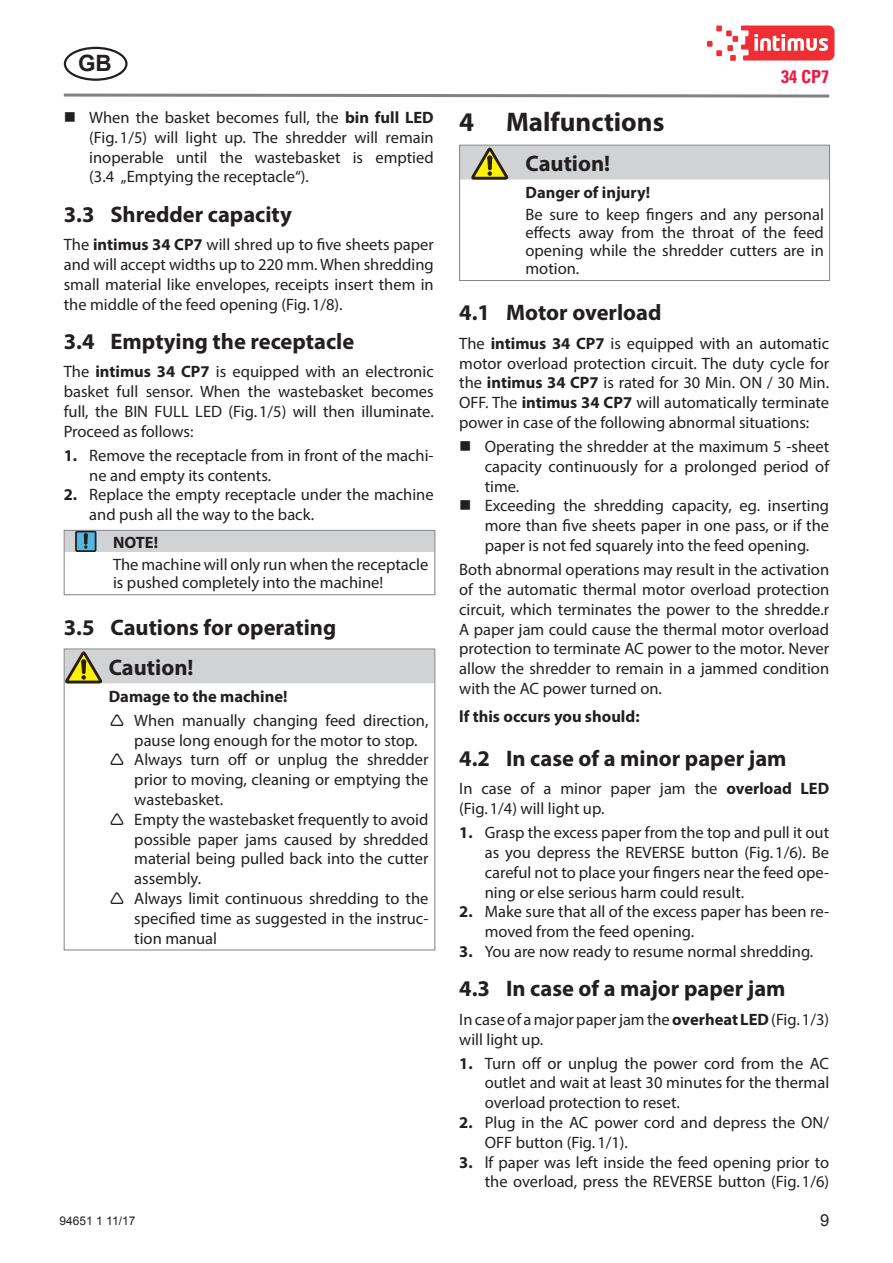
<style>
.page{position:relative;width:893px;height:1263px;background:#fff}
.page>*{position:absolute;margin:0;border:0;box-sizing:border-box;transform-origin:0 0}
.t1{font:700 27px "Myriad Pro";color:#231f20}
.t2{font:700 22.5px/40.2px "Myriad Pro";color:#231f20}
.t3{font:700 22.5px "Arial";color:#231f20}
.t4{font:700 condensed 18px "Univers LT Std";color:#ed1845}
.t5{font:16.5px/19.8px "Myriad Pro";color:#231f20}
.t6{font:700 16.5px "Myriad Pro";color:#231f20}
.t7{font:16.5px "Arial";color:#231f20}
.t8{font:12px "Arial";color:#231f20}
.s1{font-weight:700}
</style>
<div class="page">
<svg style="left:63px;top:93px;width:767px;height:5px"></svg>
<svg style="left:64px;top:47px;width:64px;height:34px"></svg>
<svg style="left:707px;top:26px;width:127px;height:35px"></svg>
<div style="left:66px;top:532px;width:367px;height:20px;background:#d1d2d4"></div>
<div style="left:64px;top:530px;width:371px;height:65px;border:1px solid #808285"></div>
<div style="left:66px;top:651px;width:367px;height:32px;background:#d1d2d4"></div>
<div style="left:64px;top:649px;width:371px;height:301px;border:1px solid #808285"></div>
<svg style="left:461px;top:147px;width:367px;height:33px;background:#cdcdc9"></svg>
<div style="left:459px;top:145px;width:371px;height:136px;border:1px solid #808285"></div>
<h2 class="t3" style="left:78px;top:49px;width:35px">GB</h2>
<p class="t5" style="left:89px;top:107px;width:346px;text-align:justify">When the basket becomes full, the <span class="s1">bin full LED </span>(Fig.1/5) will light up. The shredder will remain inoperable until the wastebasket is emptied (3.4 „Emptying the receptacle“).</p>
<h2 class="t2" style="left:64px;top:193px;width:229px">3.3 Shredder capacity</h2>
<p class="t5" style="left:64px;top:234px;width:371px;text-align:justify">The <span class="s1">intimus 34 CP7</span> will shred up to five sheets paper and will accept widths up to 220 mm. When shredding small material like envelopes, receipts insert them in the middle of the feed opening (Fig.1/8).</p>
<h2 class="t2" style="left:64px;top:321px;width:292px">3.4 Emptying the receptacle</h2>
<p class="t5" style="left:64px;top:362px;width:371px;text-align:justify">The <span class="s1">intimus 34 CP7</span> is equipped with an electronic basket full sensor. When the wastebasket becomes full, the BIN FULL LED (Fig.1/5) will then illuminate.<br>Proceed as follows:</p>
<p class="t5" style="left:89px;top:445px;width:346px;text-indent:-26px"><span class="s1">1.</span> Remove the receptacle from in front of the machi&shy;ne and empty its contents.</p>
<p class="t5" style="left:89px;top:485px;width:346px;text-indent:-26px"><span class="s1">2.</span> Replace the empty receptacle under the machine and push all the way to the back.</p>
<p class="t6" style="left:113px;top:531px;width:47px">NOTE!</p>
<p class="t5" style="left:113px;top:556px;width:317px;line-height:18px">The machine will only run when the receptacle is pushed completely into the machine!</p>
<h2 class="t2" style="left:109px;top:606px;width:229px;text-indent:-45px">3.5 Cautions for operating<br>Caution!</h2>
<p class="t6" style="left:109px;top:685px;width:180px">Damage to the machine!</p>
<p class="t5" style="left:134px;top:710px;width:296px">When manually changing feed direction, pause long enough for the motor to stop.<br>Always turn off or unplug the shredder prior to moving, cleaning or emptying the wastebasket.<br>Empty the wastebasket frequently to avoid possible paper jams caused by shredded material being pulled back into the cutter assembly.<br>Always limit continuous shredding to the specified time as suggested in the instruc&shy;tion manual</p>
<p class="t8" style="left:60px;top:1213px;width:77px">94651 1 11/17</p>
<p class="t4" style="left:781px;top:66px;width:49px">34 CP7</p>
<h1 class="t1" style="left:459px;top:104px;width:207px">4 Malfunctions</h1>
<h2 class="t2" style="left:525px;top:143px;width:86px">Caution!</h2>
<p class="t6" style="left:525px;top:182px;width:126px">Danger of injury!</p>
<p class="t5" style="left:525px;top:205px;width:300px;line-height:18px;text-align:justify">Be sure to keep fingers and any personal effects away from the throat of the feed opening while the shredder cutters are in motion.</p>
<h2 class="t2" style="left:459px;top:292px;width:204px">4.1 Motor overload</h2>
<p class="t5" style="left:459px;top:333px;width:371px;text-align:justify">The <span class="s1">intimus 34 CP7</span> is equipped with an automatic motor overload protection circuit. The duty cycle for the <span class="s1">intimus 34 CP7</span> is rated for 30 Min. ON / 30 Min.<br>OFF. The <span class="s1">intimus 34 CP7</span> will automatically terminate power in case of the following abnormal situations:</p>
<p class="t5" style="left:485px;top:436px;width:346px">Operating the shredder at the maximum 5 -sheet capacity continuously for a prolonged period of time.<br>Exceeding the shredding capacity, eg. inserting more than five sheets paper in one pass, or if the paper is not fed squarely into the feed opening.</p>
<p class="t5" style="left:459px;top:559px;width:371px;text-align:justify">Both abnormal operations may result in the activation of the automatic thermal motor overload protection circuit, which terminates the power to the shredde.r A paper jam could cause the thermal motor overload protection to terminate AC power to the motor. Never allow the shredder to remain in a jammed condition with the AC power turned on.</p>
<p class="t6" style="left:459px;top:706px;width:182px">lf this occurs you should:</p>
<h2 class="t2" style="left:459px;top:737px;width:329px">4.2 In case of a minor paper jam</h2>
<p class="t5" style="left:459px;top:778px;width:371px">In case of a minor paper jam the <span class="s1">overload LED </span>(Fig.1/4) will light up.</p>
<p class="t5" style="left:485px;top:822px;width:346px;text-align:justify;text-indent:-26px"><span class="s1">1.</span> Grasp the excess paper from the top and pull it out as you depress the REVERSE button (Fig.1/6). Be careful not to place your fingers near the feed ope&shy;ning or else serious harm could result.</p>
<p class="t5" style="left:485px;top:902px;width:346px;text-indent:-26px"><span class="s1">2.</span> Make sure that all of the excess paper has been re&shy;moved from the feed opening.</p>
<p class="t5" style="left:459px;top:941px;width:356px"><span class="s1">3.</span> You are now ready to resume normal shredding.</p>
<h2 class="t2" style="left:459px;top:968px;width:328px">4.3 In case of a major paper jam</h2>
<p class="t5" style="left:459px;top:1009px;width:371px">In case of a major paper jam the <span class="s1">overheat LED</span> (Fig.1/3) will light up.</p>
<p class="t5" style="left:485px;top:1053px;width:346px;text-align:justify;text-indent:-26px"><span class="s1">1.</span> Turn off or unplug the power cord from the AC outlet and wait at least 30 minutes for the thermal overload protection to reset.</p>
<p class="t5" style="left:485px;top:1112px;width:346px;text-indent:-26px"><span class="s1">2.</span> Plug in the AC power cord and depress the ON/<br>OFF button (Fig.1/1).</p>
<p class="t5" style="left:459px;top:1152px;width:371px;text-align:right"><span class="s1">3.</span> lf paper was left inside the feed opening prior to the overload, press the REVERSE button (Fig.1/6)</p>
<p class="t7" style="left:820px;top:1210px;width:11px">9</p>
</div>
